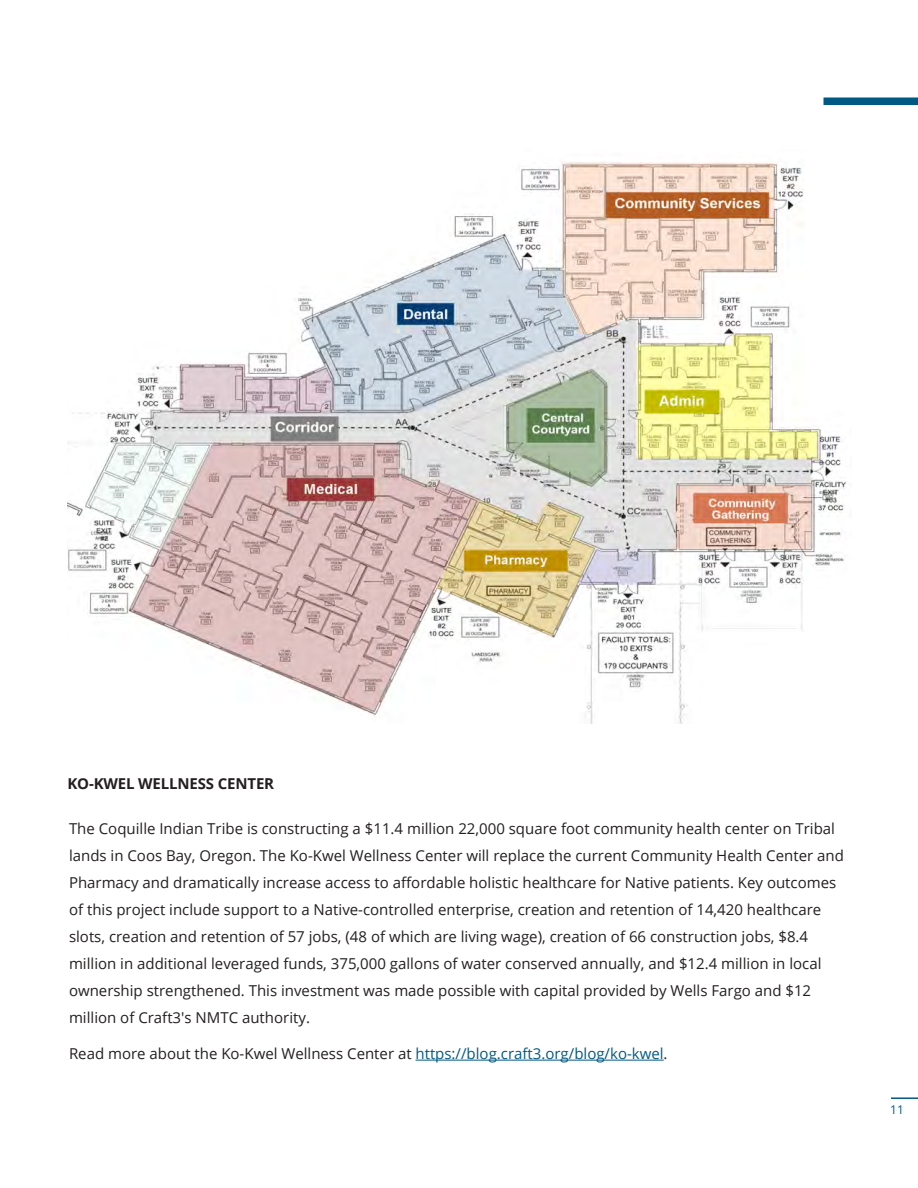
<style>
.page{position:relative;width:918px;height:1188px;background:#fff}
.page>*{position:absolute;margin:0;border:0;box-sizing:border-box;transform-origin:0 0}
.Body_Text{font:15px/27px "Open Sans";color:#231f20}
.Title_-_Align_Left{font:700 15px "Open Sans";letter-spacing:-.01em;color:#231f20}
.t1{font:12px "Open Sans";color:#005983}
.s1{color:#005983}
</style>
<div class="page">
<img style="left:68px;top:162px;width:779px;height:562px">
<div style="left:824px;top:98px;width:94px;height:7px;background:#005983"></div>
<hr style="left:891px;top:1097px;width:27px;height:2px;background:#005983">
<hr style="left:416px;top:1060px;width:248px;height:1px;background:#005983">
<p class="Title_-_Align_Left" style="left:68px;top:773px;width:208px">KO-KWEL WELLNESS CENTER</p>
<p class="Body_Text" style="left:69px;top:815px;width:776px">The Coquille Indian Tribe is constructing a $11.4 million 22,000 square foot community health center on Tribal lands in Coos Bay, Oregon. The Ko-Kwel Wellness Center will replace the current Community Health Center and Pharmacy and dramatically increase access to affordable holistic healthcare for Native patients. Key outcomes of this project include support to a Native-controlled enterprise, creation and retention of 14,420 healthcare slots, creation and retention of 57 jobs, (48 of which are living wage), creation of 66 construction jobs, $8.4 million in additional leveraged funds, 375,000 gallons of water conserved annually, and $12.4 million in local ownership strengthened. This investment was made possible with capital provided by Wells Fargo and $12 million of Craft3's NMTC authority.</p>
<p class="Body_Text" style="left:69px;top:1040px;width:600px">Read more about the Ko-Kwel Wellness Center at <span class="s1">https://blog.craft3.org/blog/ko-kwel</span>.</p>
<p class="t1" style="left:890px;top:1102px;width:15px">11</p>
</div>
